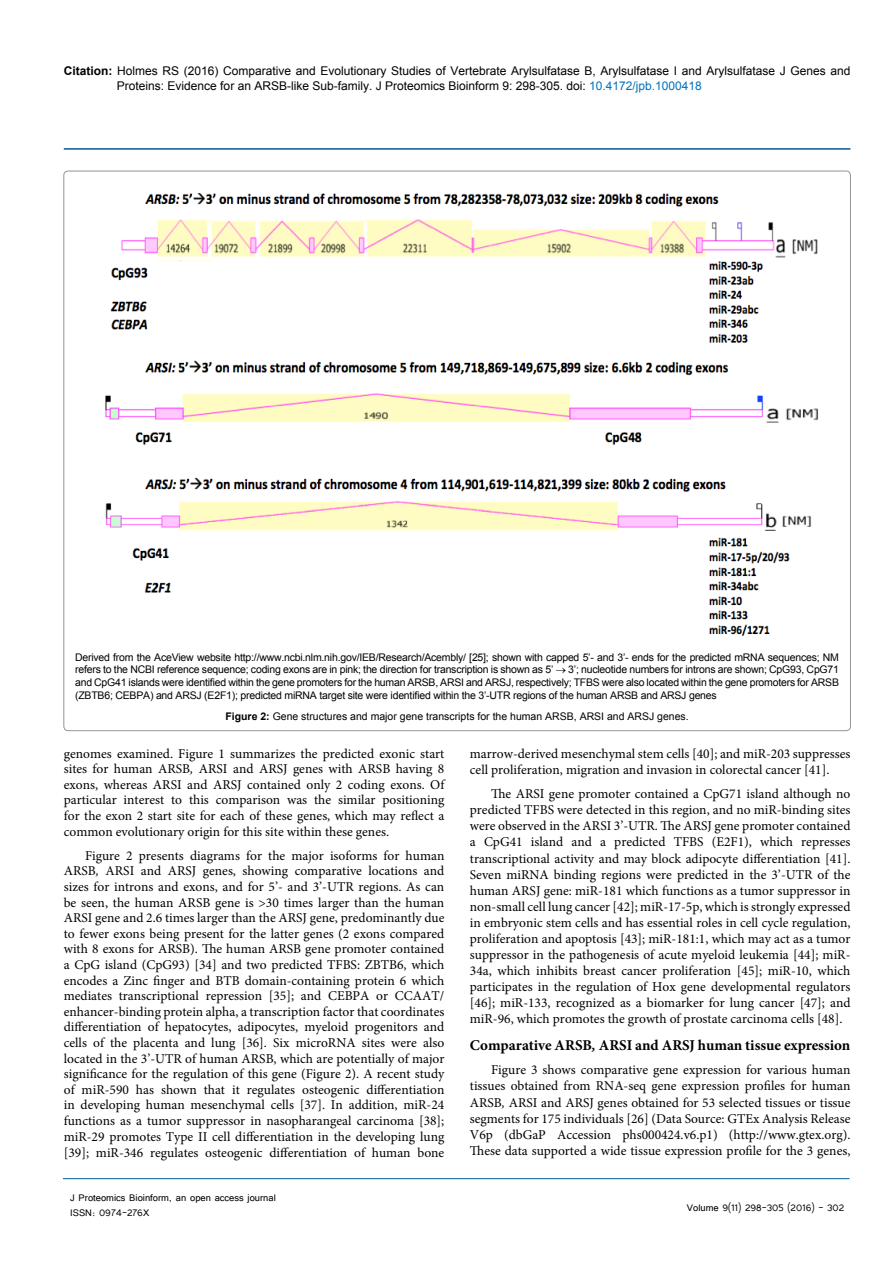
<style>
.page{position:relative;width:893px;height:1263px;background:#fff}
.page>*{position:absolute;margin:0;border:0;box-sizing:border-box;transform-origin:0 0}
.t1{font:700 15px "Minion Pro";color:#000}
.t2{font:13.5px/15.6px "Minion Pro";color:#000;text-align:justify}
.t3{font:12px/14.4px "Arial";color:#000}
.t4{font:12px/14.4px "Tunga";color:#000}
.t5{font:10.5px/12.6px "Arial";color:#000;text-align:justify}
.s1{font-weight:700}
.s2{color:#0072bc}
.s3{font-style:italic}
</style>
<div class="page">
<hr style="left:64px;top:148px;width:786px;height:2px;background:#005a96">
<hr style="left:63px;top:1178px;width:787px;height:1px;background:#005a96">
<img style="left:105px;top:193px;width:713px;height:444px">
<p class="t3" style="left:117px;top:64px;width:735px;text-indent:-53px"><span class="s1">Citation:</span> Holmes RS (2016) Comparative and Evolutionary Studies of Vertebrate Arylsulfatase B, Arylsulfatase I and Arylsulfatase J Genes and<br>Proteins: Evidence for an ARSB-like Sub-family. J Proteomics Bioinform 9: 298-305. doi: <span class="s2">10.4172/jpb.1000418</span></p>
<p class="t5" style="left:75px;top:651px;width:765px">Derived from the AceView website http://www.ncbi.nlm.nih.gov/IEB/Research/Acembly/ [25]; shown with capped 5’- and 3’- ends for the predicted mRNA sequences; NM refers to the NCBI reference sequence; coding exons are in pink; the direction for transcription is shown as 5’ → 3’; nucleotide numbers for introns are shown; CpG93, CpG71 and CpG41 islands were identified within the gene promoters for the human ARSB, ARSI and ARSJ, respectively; TFBS were also located within the gene promoters for ARSB (ZBTB6; CEBPA) and ARSJ (E2F1); predicted miRNA target site were identified within the 3’-UTR regions of the human ARSB and ARSJ genes</p>
<p class="t5" style="left:225px;top:710px;width:465px"><span class="s1">Figure 2:</span> Gene structures and major gene transcripts for the human ARSB, ARSI and ARSJ genes.</p>
<p class="t2" style="left:64px;top:745px;width:382px">genomes examined. Figure 1 summarizes the predicted exonic start sites for human ARSB<span class="s3">,</span> ARSI and ARSJ genes with ARSB having 8 exons, whereas ARSI and ARSJ contained only 2 coding exons. Of particular interest to this comparison was the similar positioning for the exon 2 start site for each of these genes, which may reflect a common evolutionary origin for this site within these genes.</p>
<p class="t2" style="left:64px;top:848px;width:382px;text-indent:21px">Figure 2 presents diagrams for the major isoforms for human ARSB<span class="s3">,</span> ARSI and ARSJ genes, showing comparative locations and sizes for introns and exons, and for 5’- and 3’-UTR regions. As can be seen, the human ARSB gene is &gt;30 times larger than the human ARSI gene and 2.6 times larger than the ARSJ gene, predominantly due to fewer exons being present for the latter genes (2 exons compared with 8 exons for ARSB). The human ARSB gene promoter contained a CpG island (CpG93) [34] and two predicted TFBS: ZBTB6, which encodes a Zinc finger and BTB domain-containing protein 6 which mediates transcriptional repression [35]; and CEBPA or CCAAT/ enhancer-binding protein alpha, a transcription factor that coordinates differentiation of hepatocytes, adipocytes, myeloid progenitors and cells of the placenta and lung [36]. Six microRNA sites were also located in the 3’-UTR of human ARSB, which are potentially of major significance for the regulation of this gene (Figure 2). A recent study of miR-590 has shown that it regulates osteogenic differentiation in developing human mesenchymal cells [37]. In addition, miR-24 functions as a tumor suppressor in nasopharangeal carcinoma [38]; miR-29 promotes Type II cell differentiation in the developing lung [39]; miR-346 regulates osteogenic differentiation of human bone</p>
<p class="t4" style="left:70px;top:1190px;width:207px">J Proteomics Bioinform, an open access journal<br>ISSN: 0974-276X</p>
<p class="t2" style="left:470px;top:745px;width:382px;line-height:16px">marrow-derived mesenchymal stem cells [40]; and miR-203 suppresses cell proliferation, migration and invasion in colorectal cancer [41].</p>
<p class="t2" style="left:470px;top:786px;width:382px;line-height:16px;text-indent:21px">The ARSI gene promoter contained a CpG71 island although no predicted TFBS were detected in this region, and no miR-binding sites were observed in the ARSI 3’-UTR. The ARSJ gene promoter contained a CpG41 island and a predicted TFBS (E2F1), which represses transcriptional activity and may block adipocyte differentiation [41].<br>Seven miRNA binding regions were predicted in the 3’-UTR of the human ARSJ gene: miR-181 which functions as a tumor suppressor in non-small cell lung cancer [42]; miR-17-5p, which is strongly expressed in embryonic stem cells and has essential roles in cell cycle regulation, proliferation and apoptosis [43]; miR-181:1, which may act as a tumor suppressor in the pathogenesis of acute myeloid leukemia [44]; miR-34a, which inhibits breast cancer proliferation [45]; miR-10, which participates in the regulation of Hox gene developmental regulators [46]; miR-133, recognized as a biomarker for lung cancer [47]; and miR-96, which promotes the growth of prostate carcinoma cells [48].</p>
<p class="t1" style="left:470px;top:1034px;width:382px">Comparative ARSB<span class="s3">,</span> ARSI and ARSJ human tissue expression</p>
<p class="t2" style="left:470px;top:1062px;width:382px;line-height:16.2px;text-indent:21px">Figure 3 shows comparative gene expression for various human tissues obtained from RNA-seq gene expression profiles for human ARSB<span class="s3">,</span> ARSI and ARSJ genes obtained for 53 selected tissues or tissue segments for 175 individuals [26] (Data Source: GTEx Analysis Release V6p (dbGaP Accession phs000424.v6.p1) (http://www.gtex.org).<br>These data supported a wide tissue expression profile for the 3 genes,</p>
<p class="t4" style="left:687px;top:1200px;width:159px">Volume 9(11) 298-305 (2016) - 302</p>
</div>
